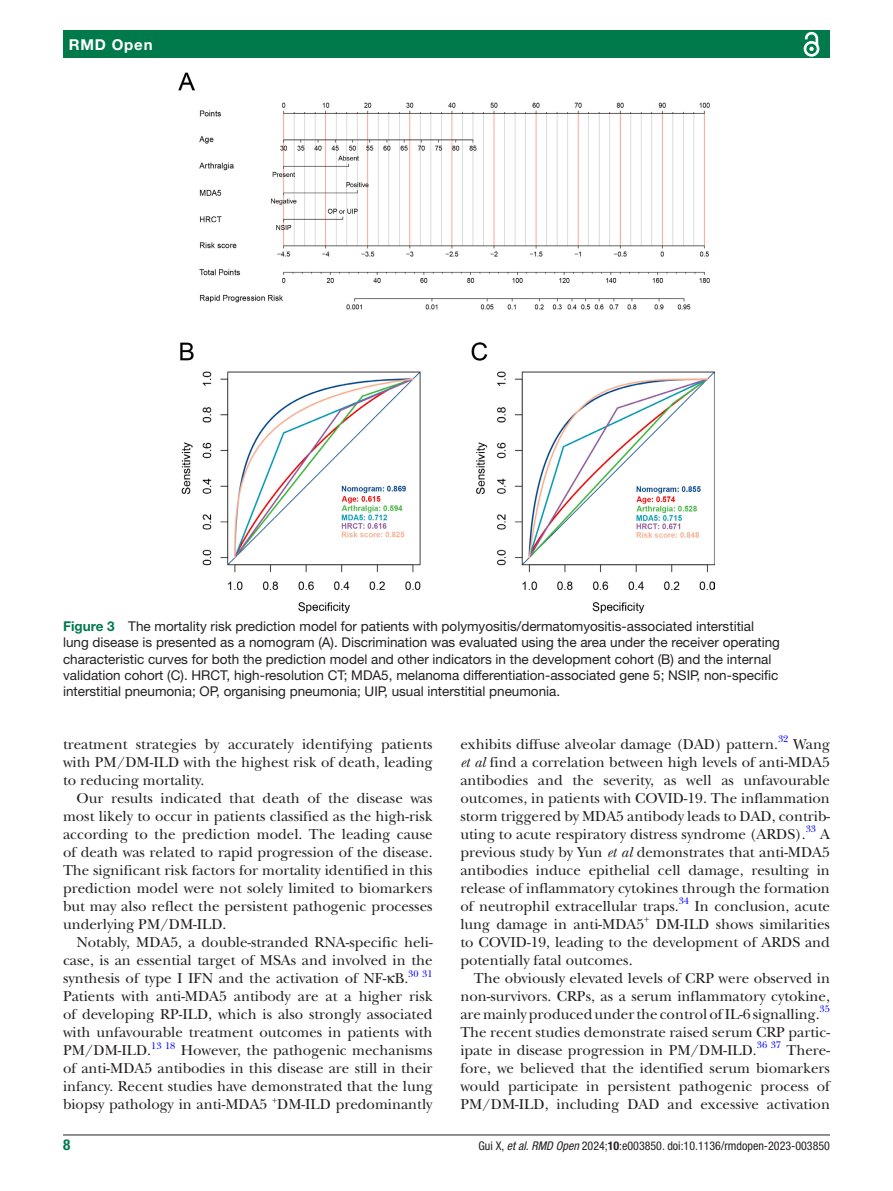
<style>
.page{position:relative;width:893px;height:1191px;background:#fff}
.page>*{position:absolute;margin:0;border:0;box-sizing:border-box;transform-origin:0 0}
.t1{font:15px/18px "New Baskerville";color:#231f20;text-align:justify}
.t2{font:700 15px "Helvetica Neue LT Std";letter-spacing:.055em;color:#fff}
.t3{font:700 condensed 15px "Helvetica Neue LT Std";color:#007a4b}
.t4{font:13.5px/16.2px "Helvetica Neue LT Std";color:#231f20}
.t5{font:condensed 12px "Helvetica Neue LT Std";color:#231f20}
.t6{font:9.9px "New Baskerville";color:#00f}
.t7{font:9.9px "New Baskerville";color:#231f20}
.s1{font-weight:700;color:#007a4b}
.s2{font-style:italic}
.s3{font-weight:700}
</style>
<div class="page">
<hr style="left:63px;top:1134px;width:767px;height:1px;background:#231f20">
<div style="left:63px;top:31px;width:767px;height:27px;background:#007a4b"></div>
<svg style="left:803px;top:31px;width:17px;height:26px"></svg>
<img style="left:178px;top:73px;width:537px;height:540px">
<p class="t2" style="left:69px;top:35px;width:85px">RMD Open</p>
<p class="t4" style="left:63px;top:618px;width:718px"><span class="s1">Figure 3</span> The mortality risk prediction model for patients with polymyositis/dermatomyositis-associated interstitial lung disease is presented as a nomogram (A). Discrimination was evaluated using the area under the receiver operating characteristic curves for both the prediction model and other indicators in the development cohort (B) and the internal validation cohort (C). HRCT, high-resolution CT; MDA5, melanoma differentiation-associated gene 5; NSIP, non-specific interstitial pneumonia; OP, organising pneumonia; UIP, usual interstitial pneumonia.</p>
<p class="t1" style="left:63px;top:735px;width:371px">treatment strategies by accurately identifying patients with PM/DM-ILD with the highest risk of death, leading to reducing mortality.</p>
<p class="t1" style="left:63px;top:789px;width:371px;text-indent:14px">Our results indicated that death of the disease was most likely to occur in patients classified as the high-risk according to the prediction model. The leading cause of death was related to rapid progression of the disease.<br>The significant risk factors for mortality identified in this prediction model were not solely limited to biomarkers but may also reflect the persistent pathogenic processes underlying PM/DM-ILD.</p>
<p class="t1" style="left:63px;top:933px;width:371px;text-indent:14px">Notably, MDA5, a double-stranded RNA-specific heli&shy;case, is an essential target of MSAs and involved in the synthesis of type I IFN and the activation of NF- B.<sup>30</sup> <sup>31<br></sup>Patients with anti-MDA5 antibody are at a higher risk of developing RP-ILD, which is also strongly associated with unfavourable treatment outcomes in patients with PM/DM-ILD.</p>
<p class="t6" style="left:151px;top:1039px;width:26px">13 18</p>
<p class="t1" style="left:63px;top:1041px;width:371px;text-indent:118px">However, the pathogenic mechanisms of anti-MDA5 antibodies in this disease are still in their infancy. Recent studies have demonstrated that the lung biopsy pathology in anti-MDA5</p>
<p class="t7" style="left:272px;top:1093px;width:7px">+</p>
<p class="t1" style="left:277px;top:1095px;width:157px">DM-ILD predominantly</p>
<p class="t1" style="left:460px;top:735px;width:319px">exhibits diffuse alveolar damage (DAD) pattern.</p>
<p class="t6" style="left:778px;top:733px;width:12px">32</p>
<p class="t1" style="left:460px;top:735px;width:371px;text-indent:333px">Wang <span class="s2">et al</span> find a correlation between high levels of anti-MDA5 antibodies and the severity, as well as unfavourable outcomes, in patients with COVID-19. The inflammation storm triggered by MDA5 antibody leads to DAD, contrib&shy;uting to acute respiratory distress syndrome (ARDS).</p>
<p class="t6" style="left:806px;top:823px;width:12px">33</p>
<p class="t1" style="left:460px;top:825px;width:371px;text-indent:360px">A previous study by Yun <span class="s2">et al</span> demonstrates that anti-MDA5 antibodies induce epithelial cell damage, resulting in release of inflammatory cytokines through the formation of neutrophil extracellular traps.<sup>34</sup> In conclusion, acute lung damage in anti-MDA5</p>
<p class="t7" style="left:644px;top:913px;width:7px">+</p>
<p class="t1" style="left:460px;top:915px;width:371px;text-indent:195px">DM-ILD shows similarities to COVID-19, leading to the development of ARDS and potentially fatal outcomes.</p>
<p class="t1" style="left:460px;top:969px;width:371px;text-indent:14px">The obviously elevated levels of CRP were observed in non-survivors. CRPs, as a serum inflammatory cytokine, are mainly produced under the control of IL-6 signalling.</p>
<p class="t6" style="left:820px;top:1003px;width:12px">35</p>
<p class="t1" style="left:460px;top:1023px;width:371px">The recent studies demonstrate raised serum CRP partic&shy;ipate in disease progression in PM/DM-ILD.</p>
<p class="t6" style="left:757px;top:1039px;width:26px">36 37</p>
<p class="t1" style="left:460px;top:1041px;width:371px;text-indent:326px">There&shy;fore, we believed that the identified serum biomarkers would participate in persistent pathogenic process of PM/DM-ILD, including DAD and excessive activation</p>
<p class="t3" style="left:63px;top:1135px;width:9px">8</p>
<p class="t5" style="left:478px;top:1138px;width:353px">Gui X, <span class="s2">et al</span>. <span class="s2">RMD Open</span> 2024;<span class="s3">10</span>:e003850. doi:10.1136/rmdopen-2023-003850</p>
</div>
